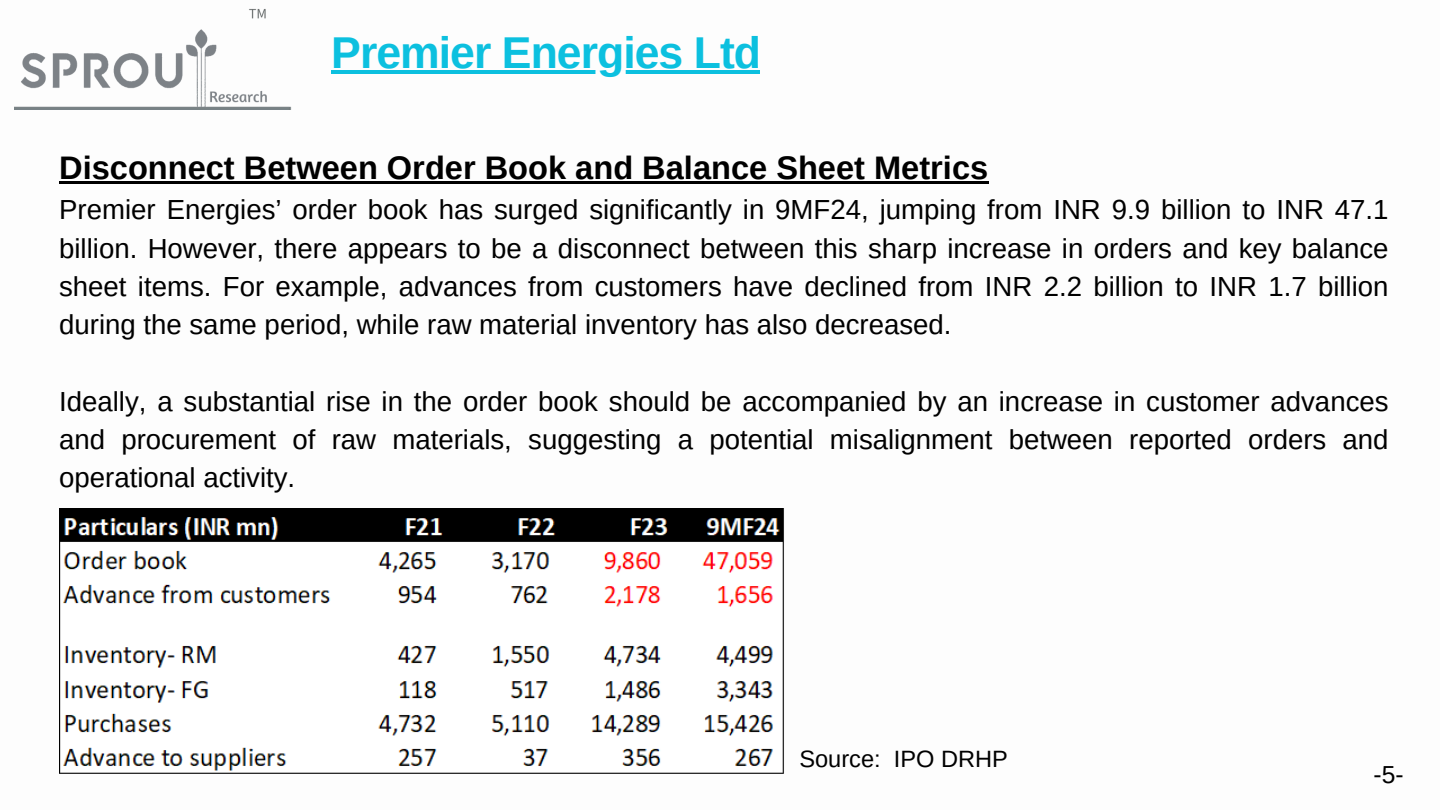
<style>
.page{position:relative;width:1440px;height:810px;background:#fff}
.page>*{position:absolute;margin:0;border:0;box-sizing:border-box;transform-origin:0 0}
.t1{font:700 44.6px "Arimo";letter-spacing:-.02em;color:#0cc0df}
.t2{font:700 32.6px "Arimo";color:#000}
.t3{font:27.6px/38.2px "Arimo";color:#000;text-align:justify}
.t4{font:24.6px "Arimo";color:#000}
.t5{font:23.6px "Arimo";color:#000}
</style>
<div class="page">
<img style="left:15px;top:8px;width:277px;height:102px">
<hr style="left:59px;top:181px;width:929px;height:3px;background:#000">
<img style="left:59px;top:509px;width:725px;height:265px">
<hr style="left:331px;top:70px;width:429px;height:4px;background:#0cc0df">
<h2 class="t1" style="left:331px;top:28px;width:431px">Premier Energies Ltd</h2>
<p class="t2" style="left:59px;top:149px;width:931px">Disconnect Between Order Book and Balance Sheet Metrics</p>
<p class="t3" style="left:59px;top:191px;width:1331px">Premier Energies’ order book has surged significantly in 9MF24, jumping from INR 9.9 billion to INR 47.1 billion. However, there appears to be a disconnect between this sharp increase in orders and key balance sheet items. For example, advances from customers have declined from INR 2.2 billion to INR 1.7 billion during the same period, while raw material inventory has also decreased.</p>
<h1 class="t3" style="left:59px;top:382px;width:1331px">Ideally, a substantial rise in the order book should be accompanied by an increase in customer advances and procurement of raw materials, suggesting a potential misalignment between reported orders and operational activity.</h1>
<p class="t5" style="left:799px;top:746px;width:210px">Source: IPO DRHP</p>
<h2 class="t4" style="left:1374px;top:760px;width:32px">-5-</h2>
</div>
